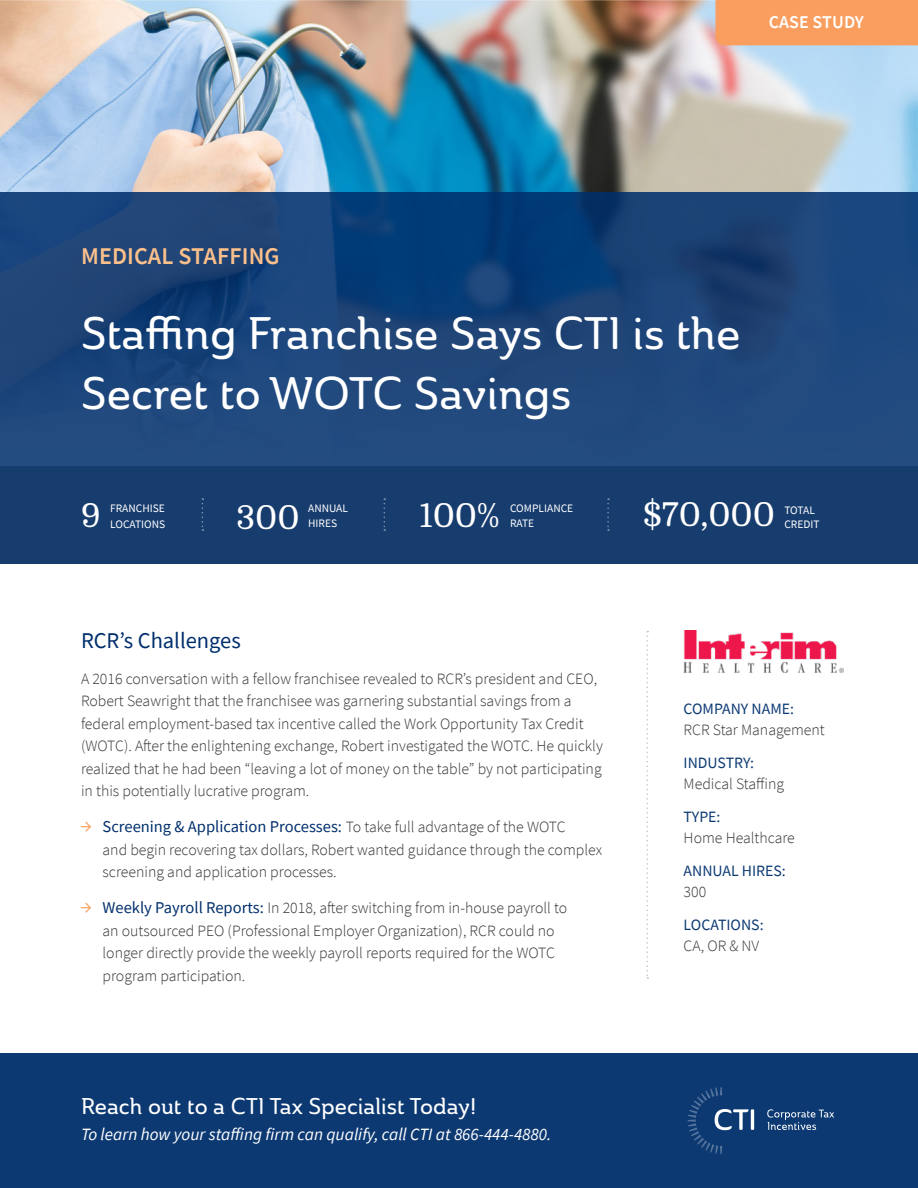
<style>
.page{position:relative;width:918px;height:1188px;background:#fff}
.page>*{position:absolute;margin:0;border:0;box-sizing:border-box;transform-origin:0 0}
.t1{font:45px/60px "Ainslie Nor Med";color:#fff}
.t2{font:33px "Domine";color:#fff}
.t3{font:600 24px "Source Sans Pro";letter-spacing:.005em;color:#fcc08b}
.t4{font:22.5px "Ainslie Nor Med";color:#fff}
.t5{font:22.5px "Source Sans Pro";color:#002f6c}
.t6{font:600 18px "Source Sans Pro";letter-spacing:.005em;color:#fff}
.t7{font:italic 17.25px "Source Sans Pro";color:#fff}
.t8{font:16.5px "Source Sans Pro";color:#002f6c}
.t9{font:300 15.75px/22.5px "Source Sans Pro";color:#333}
.t10{font:15.75px "Source Sans Pro";color:#0d3a73}
.t11{font:11.4px/14.2px "Source Sans Pro";color:#fff}
.s1{font-weight:300;font-size:15.75px;color:#333}
.s2{font-weight:400;font-size:16.5px;color:#002f6c}
</style>
<div class="page">
<div style="left:0;top:1053px;width:918px;height:135px;background:#0d3973"></div>
<svg style="left:767px;top:1109px;width:67px;height:21px"></svg>
<hr style="left:751px;top:1109px;width:3px;height:21px;background:#fff">
<svg style="left:687px;top:1087px;width:62px;height:67px"></svg>
<img style="left:0;top:0;width:918px;height:192px">
<svg style="left:0;top:192px;width:918px;height:275px;background:#1a4479"></svg>
<div style="left:0;top:467px;width:918px;height:97px;background:#173c6e"></div>
<svg style="left:646px;top:631px;width:2px;height:348px"></svg>
<img style="left:684px;top:631px;width:160px;height:42px">
<svg style="left:202px;top:498px;width:1px;height:33px"></svg>
<svg style="left:384px;top:498px;width:1px;height:33px"></svg>
<svg style="left:607px;top:498px;width:2px;height:33px"></svg>
<div style="left:716px;top:0;width:202px;height:45px;background:#f99e5e"></div>
<p class="t6" style="left:769px;top:10px;width:97px">CASE STUDY</p>
<h3 class="t3" style="left:81px;top:241px;width:200px">MEDICAL STAFFING</h3>
<h1 class="t1" style="left:81px;top:303px;width:661px">Staffing Franchise Says CTI is the<br>Secret to WOTC Savings</h1>
<h2 class="t2" style="left:81px;top:498px;width:21px">9</h2>
<h2 class="t2" style="left:236px;top:499px;width:65px">300</h2>
<h2 class="t2" style="left:420px;top:498px;width:82px">100%</h2>
<h2 class="t2" style="left:643px;top:496px;width:133px">$70,000</h2>
<p class="t11" style="left:110px;top:501px;width:57px;line-height:15.8px">FRANCHISE<br>LOCATIONS</p>
<p class="t11" style="left:308px;top:501px;width:41px">ANNUAL<br>HIRES</p>
<p class="t11" style="left:510px;top:501px;width:65px">COMPLIANCE<br>RATE</p>
<p class="t11" style="left:784px;top:503px;width:37px">TOTAL<br>CREDIT</p>
<h3 class="t5" style="left:81px;top:626px;width:161px">RCR’s Challenges</h3>
<p class="t9" style="left:81px;top:667px;width:523px">A 2016 conversation with a fellow franchisee revealed to RCR’s president and CEO, Robert Seawright that the franchisee was garnering substantial savings from a federal employment-based tax incentive called the Work Opportunity Tax Credit (WOTC). After the enlightening exchange, Robert investigated the WOTC. He quickly realized that he had been “leaving a lot of money on the table” by not participating in this potentially lucrative program.</p>
<p class="t8" style="left:103px;top:816px;width:465px">Screening &amp; Application Processes: <span class="s1">To take full advantage of the WOTC</span></p>
<p class="t9" style="left:103px;top:838px;width:501px">and begin recovering tax dollars, Robert wanted guidance through the complex screening and application processes.</p>
<p class="t9" style="left:103px;top:897px;width:466px"><span class="s2">Weekly Payroll Reports:</span> In 2018, after switching from in-house payroll to an outsourced PEO (Professional Employer Organization), RCR could no longer directly provide the weekly payroll reports required for the WOTC program participation.</p>
<h3 class="t4" style="left:81px;top:1092px;width:397px">Reach out to a CTI Tax Specialist Today!</h3>
<p class="t7" style="left:81px;top:1124px;width:472px">To learn how your staffing firm can qualify, call CTI at 866-444-4880.</p>
<p class="t10" style="left:684px;top:699px;width:112px">COMPANY NAME:</p>
<p class="t9" style="left:684px;top:719px;width:143px">RCR Star Management</p>
<p class="t10" style="left:684px;top:753px;width:72px">INDUSTRY:</p>
<p class="t9" style="left:684px;top:772px;width:102px">Medical Staffing</p>
<p class="t10" style="left:684px;top:807px;width:38px">TYPE:</p>
<p class="t9" style="left:684px;top:826px;width:113px">Home Healthcare</p>
<p class="t10" style="left:684px;top:860px;width:104px">ANNUAL HIRES:</p>
<p class="t9" style="left:684px;top:880px;width:24px">300</p>
<p class="t10" style="left:684px;top:914px;width:81px">LOCATIONS:</p>
<p class="t9" style="left:684px;top:934px;width:77px">CA, OR &amp; NV</p>
</div>
